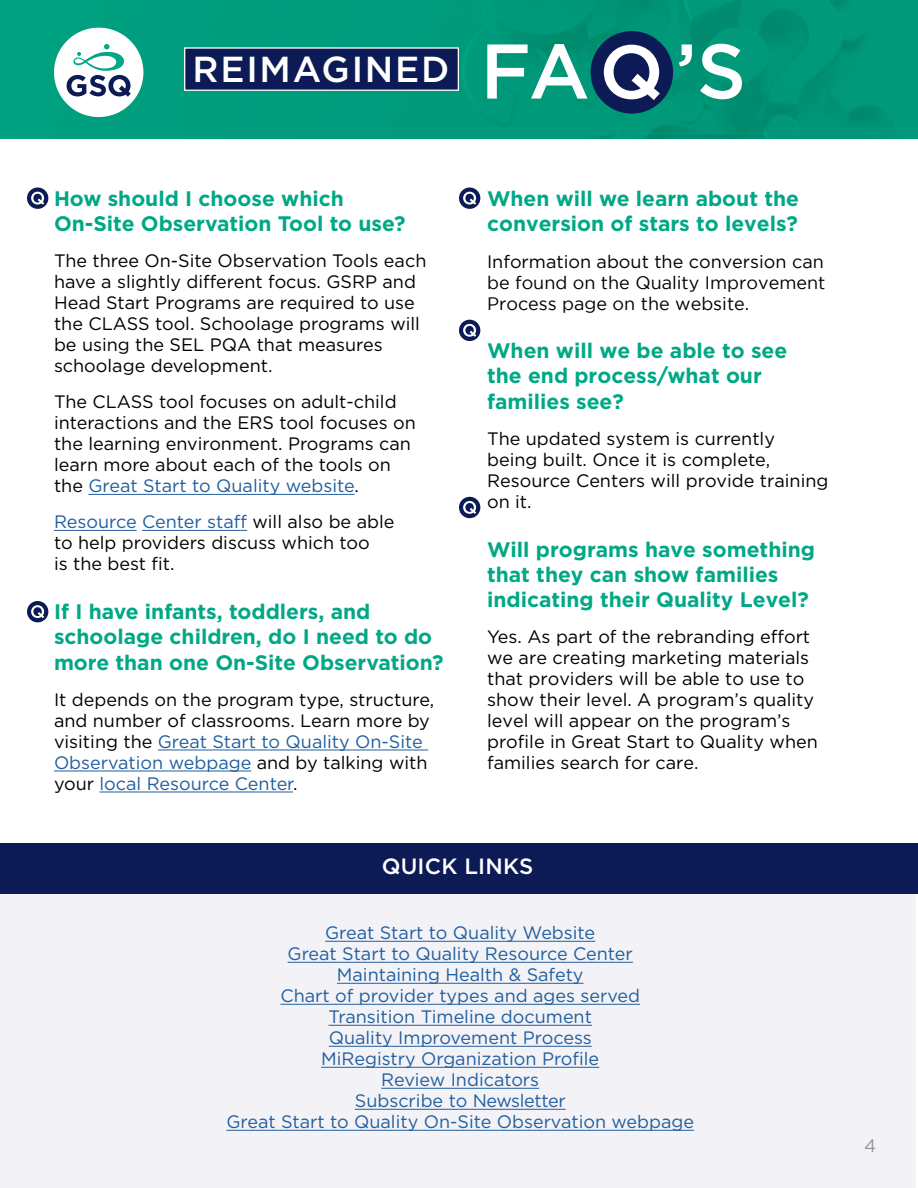
<style>
.page{position:relative;width:918px;height:1188px;background:#fff}
.page>*{position:absolute;margin:0;border:0;box-sizing:border-box;transform-origin:0 0}
.t1{font:500 36.15px "Gotham";letter-spacing:.05em;color:#fff}
.t2{font:500 22.05px "Gotham";letter-spacing:.01em;color:#fff}
.t3{font:700 21px/25.2px "Gotham";color:#00a886}
.t4{font:18px/21px "Gotham";color:#000}
.t5{font:18px/21px "Gotham";color:#215e9e;text-align:center}
.t6{font:18px "Gotham";color:#939598}
.s1{font-size:77.25px}
.s2{color:#215e9e}
</style>
<div class="page">
<div style="left:0;top:874px;width:915px;height:314px;background:#f3f3f7"></div>
<hr style="left:54px;top:530px;width:83px;height:1px;background:#215e9e">
<hr style="left:142px;top:530px;width:105px;height:1px;background:#215e9e">
<hr style="left:88px;top:494px;width:267px;height:1px;background:#215e9e">
<hr style="left:158px;top:750px;width:270px;height:1px;background:#215e9e">
<hr style="left:54px;top:771px;width:197px;height:1px;background:#215e9e">
<hr style="left:100px;top:792px;width:193px;height:1px;background:#215e9e">
<hr style="left:325px;top:941px;width:270px;height:1px;background:#215e9e">
<hr style="left:288px;top:962px;width:345px;height:1px;background:#215e9e">
<hr style="left:337px;top:983px;width:247px;height:1px;background:#215e9e">
<hr style="left:280px;top:1004px;width:360px;height:1px;background:#215e9e">
<hr style="left:328px;top:1025px;width:264px;height:1px;background:#215e9e">
<hr style="left:329px;top:1046px;width:263px;height:1px;background:#215e9e">
<hr style="left:321px;top:1067px;width:278px;height:1px;background:#215e9e">
<hr style="left:381px;top:1088px;width:158px;height:1px;background:#215e9e">
<hr style="left:355px;top:1109px;width:211px;height:1px;background:#215e9e">
<hr style="left:226px;top:1130px;width:468px;height:1px;background:#215e9e">
<div style="left:0;top:0;width:918px;height:138px;background:linear-gradient(to right,#01a180,#009275)"></div>
<div style="left:54px;top:28px;width:89px;height:89px;background:#fff;border-radius:50%"></div>
<svg style="left:67px;top:44px;width:64px;height:53px"></svg>
<div style="left:591px;top:31px;width:82px;height:83px;background:#0c1b55;border-radius:50%"></div>
<svg style="left:604px;top:45px;width:56px;height:55px"></svg>
<div style="left:184px;top:47px;width:275px;height:44px;background:#0c1b55;border:1px solid #fff"></div>
<div style="left:27px;top:188px;width:21px;height:21px;background:#0c1b55;border-radius:50%"></div>
<svg style="left:31px;top:192px;width:13px;height:13px"></svg>
<div style="left:27px;top:601px;width:21px;height:21px;background:#0c1b55;border-radius:50%"></div>
<svg style="left:31px;top:605px;width:13px;height:13px"></svg>
<div style="left:459px;top:188px;width:21px;height:21px;background:#0c1b55;border-radius:50%"></div>
<svg style="left:463px;top:192px;width:13px;height:13px"></svg>
<div style="left:459px;top:320px;width:21px;height:21px;background:#0c1b55;border-radius:50%"></div>
<svg style="left:463px;top:324px;width:13px;height:13px"></svg>
<div style="left:459px;top:497px;width:21px;height:21px;background:#0c1b55;border-radius:50%"></div>
<svg style="left:463px;top:501px;width:13px;height:13px"></svg>
<div style="left:0;top:843px;width:918px;height:51px;background:#0c1b55"></div>
<p class="t1" style="left:192px;top:45px;width:555px">REIMAGINED <span class="s1">FA ’S</span></p>
<h3 class="t3" style="left:54px;top:186px;width:353px">How should I choose which<br>On-Site Observation Tool to use?</h3>
<p class="t4" style="left:54px;top:250px;width:374px">The three On-Site Observation Tools each have a slightly diferent focus. GSRP and Head Start Programs are required to use the CLASS tool. Schoolage programs will be using the SEL PQA that measures schoolage development.</p>
<p class="t4" style="left:54px;top:391px;width:363px">The CLASS tool focuses on adult-child interactions and the ERS tool focuses on the learning environment. Programs can learn more about each of the tools on the <span class="s2">Great Start to Quality website</span>.</p>
<p class="t4" style="left:54px;top:511px;width:342px"><span class="s2">Resource Center staf</span> will also be able to help providers discuss which too<br>is the best ft.</p>
<h3 class="t3" style="left:54px;top:599px;width:391px">If I have infants, toddlers, and schoolage children, do I need to do more than one On-Site Observation?</h3>
<p class="t4" style="left:54px;top:688px;width:382px">It depends on the program type, structure, and number of classrooms. Learn more by visiting the <span class="s2">Great Start to Quality On-Site Observation webpage</span> and by talking with your <span class="s2">local Resource Center</span>.</p>
<p class="t3" style="left:487px;top:186px;width:313px">When will we learn about the conversion of stars to levels?</p>
<p class="t4" style="left:487px;top:250px;width:340px;text-align:justify">Information about the conversion can be found on the Quality Improvement Process page on the website.</p>
<p class="t3" style="left:487px;top:338px;width:302px">When will we be able to see the end process/what our families see?</p>
<p class="t4" style="left:487px;top:427px;width:343px">The updated system is currently being built. Once it is complete,<br>Resource Centers will provide training on it.</p>
<p class="t3" style="left:487px;top:537px;width:329px">Will programs have something that they can show families indicating their Quality Level?</p>
<p class="t4" style="left:487px;top:626px;width:332px">Yes. As part of the rebranding effort we are creating marketing materials that providers will be able to use to show their level. A program’s quality level will appear on the program’s profle in Great Start to Quality when families search for care.</p>
<p class="t2" style="left:382px;top:852px;width:153px">QUICK LINKS</p>
<p class="t5" style="left:280px;top:922px;width:361px">Great Start to Quality Website<br>Great Start to Quality Resource Center<br>Maintaining Health &amp; Safety<br>Chart of provider types and ages served<br>Transition Timeline document<br>Quality Improvement Process<br>MiRegistry Organization Profle<br>Review Indicators<br>Subscribe to Newsletter</p>
<p class="t5" style="left:226px;top:1111px;width:469px">Great Start to Quality On-Site Observation webpage</p>
<p class="t6" style="left:864px;top:1134px;width:14px">4</p>
</div>
